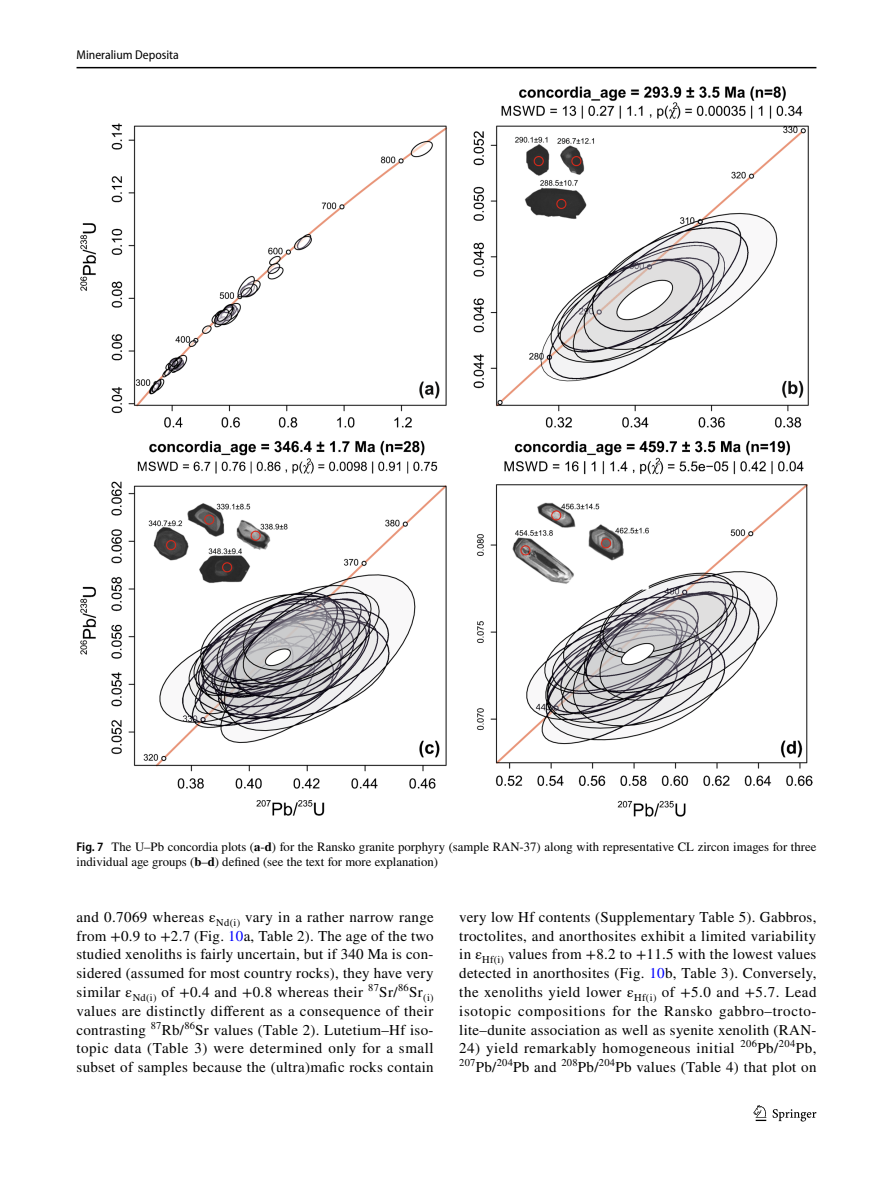
<style>
.page{position:relative;width:893px;height:1187px;background:#fff}
.page>*{position:absolute;margin:0;border:0;box-sizing:border-box;transform-origin:0 0}
.t1{font:15px/18.8px "STIX";letter-spacing:.02em;color:#000;text-align:justify}
.t2{font:12.75px/15px "STIX";color:#000}
.t3{font:semi-condensed 12.75px "Myriad Pro";color:#000}
.s1{font-family:"Myriad Pro";font-weight:600;font-stretch:semi-condensed}
.s2{font-weight:700}
.s3{color:#00f}
</style>
<div class="page">
<hr style="left:77px;top:67px;width:739px;height:1px;background:#000">
<svg style="left:753px;top:1105px;width:13px;height:15px"></svg>
<svg style="left:773px;top:1109px;width:43px;height:12px"></svg>
<img style="left:81px;top:87px;width:731px;height:729px">
<p class="t3" style="left:77px;top:48px;width:104px">Mineralium Deposita</p>
<p class="t2" style="left:77px;top:840px;width:741px"><span class="s1">Fig. 7</span> The U–Pb concordia plots (<span class="s2">a</span>-<span class="s2">d</span>) for the Ransko granite porphyry (sample RAN-37) along with representative CL zircon images for three individual age groups (<span class="s2">b</span>–<span class="s2">d</span>) defined (see the text for more explanation)</p>
<p class="t1" style="left:77px;top:908px;width:359px">and 0.7069 whereas ε<sub>Nd(i)</sub> vary in a rather narrow range from +0.9 to +2.7 (Fig. <span class="s3">10</span>a, Table 2). The age of the two studied xenoliths is fairly uncertain, but if 340 Ma is con&shy;sidered (assumed for most country rocks), they have very similar ε<sub>Nd(i)</sub> of +0.4 and +0.8 whereas their <sup>87</sup>Sr/<sup>86</sup>Sr<sub>(i) </sub>values are distinctly different as a consequence of their contrasting <sup>87</sup>Rb/<sup>86</sup>Sr values (Table 2). Lutetium–Hf iso&shy;topic data (Table 3) were determined only for a small subset of samples because the (ultra)mafic rocks contain</p>
<p class="t1" style="left:459px;top:908px;width:359px">very low Hf contents (Supplementary Table 5). Gabbros, troctolites, and anorthosites exhibit a limited variability in ε<sub>Hf(i)</sub> values from +8.2 to +11.5 with the lowest values detected in anorthosites (Fig. <span class="s3">10</span>b, Table 3). Conversely, the xenoliths yield lower ε<sub>Hf(i)</sub> of +5.0 and +5.7. Lead isotopic compositions for the Ransko gabbro–trocto&shy;lite–dunite association as well as syenite xenolith (RAN-</p>
<p class="t1" style="left:459px;top:1039px;width:359px">24) yield remarkably homogeneous initial <sup>206</sup>Pb/<sup>204</sup>Pb,<br><sup>207</sup>Pb/<sup>204</sup>Pb and <sup>208</sup>Pb/<sup>204</sup>Pb values (Table 4) that plot on</p>
</div>
